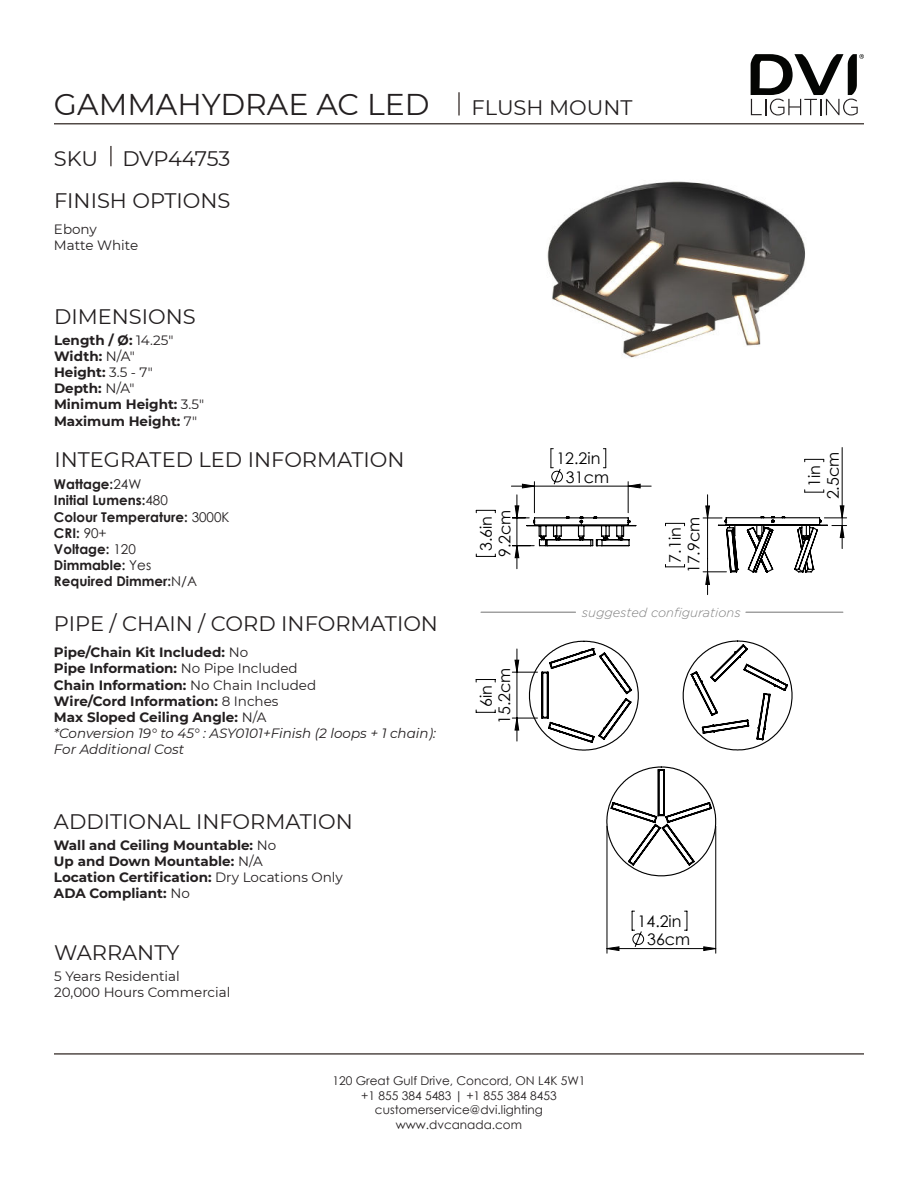
<style>
.page{position:relative;width:918px;height:1188px;background:#fff}
.page>*{position:absolute;margin:0;border:0;box-sizing:border-box;transform-origin:0 0}
.t1{font:30px "Montserrat";color:#231f20}
.t2{font:21px "Montserrat";color:#231f20}
.t3{font:16.05px/18.5px "Century Gothic";color:#000;text-align:center}
.t4{font:700 13.5px/16.2px "Montserrat";color:#231f20}
.t5{font:700 13.5px/16.2px "Century Gothic";color:#231f20}
.t6{font:13.5px/16.2px "Montserrat";color:#231f20}
.t7{font:italic 300 12.75px "Gotham";color:#808080}
.t8{font:12px/14.4px "Century Gothic";color:#231f20;text-align:center}
.s1{font-weight:400}
.s2{font-weight:400;font-style:italic}
</style>
<div class="page">
<svg style="left:751px;top:54px;width:113px;height:61px"></svg>
<hr style="left:54px;top:123px;width:810px;height:1px;background:#524a47">
<hr style="left:54px;top:1053px;width:810px;height:2px;background:#524a47">
<hr style="left:458px;top:92px;width:2px;height:23px;background:#524a47">
<hr style="left:110px;top:146px;width:2px;height:20px;background:#524a47">
<img style="left:547px;top:181px;width:258px;height:177px">
<svg style="left:476px;top:554px;width:20px;height:3px"></svg>
<svg style="left:476px;top:510px;width:20px;height:3px"></svg>
<svg style="left:512px;top:495px;width:125px;height:74px"></svg>
<hr style="left:628px;top:482px;width:1px;height:31px;background:#000">
<hr style="left:534px;top:482px;width:1px;height:31px;background:#000">
<svg style="left:511px;top:448px;width:140px;height:41px"></svg>
<svg style="left:476px;top:710px;width:20px;height:3px"></svg>
<svg style="left:476px;top:679px;width:20px;height:3px"></svg>
<svg style="left:512px;top:640px;width:127px;height:111px"></svg>
<svg style="left:665px;top:564px;width:20px;height:3px"></svg>
<svg style="left:665px;top:523px;width:20px;height:3px"></svg>
<hr style="left:707px;top:559px;width:1px;height:36px;background:#000">
<hr style="left:842px;top:448px;width:1px;height:70px;background:#000">
<svg style="left:804px;top:459px;width:20px;height:3px"></svg>
<svg style="left:703px;top:490px;width:144px;height:95px"></svg>
<svg style="left:682px;top:640px;width:111px;height:111px"></svg>
<hr style="left:607px;top:826px;width:1px;height:127px;background:#000">
<hr style="left:715px;top:826px;width:1px;height:127px;background:#000">
<svg style="left:606px;top:911px;width:111px;height:40px"></svg>
<svg style="left:606px;top:766px;width:111px;height:111px"></svg>
<hr style="left:746px;top:612px;width:97px;height:1px;background:#808080">
<hr style="left:481px;top:612px;width:95px;height:1px;background:#808080">
<h1 class="t1" style="left:54px;top:90px;width:377px">GAMMAHYDRAE AC LED</h1>
<h2 class="t2" style="left:54px;top:149px;width:178px">SKU DVP44753</h2>
<h2 class="t2" style="left:54px;top:192px;width:178px">FINISH OPTIONS</h2>
<p class="t6" style="left:54px;top:221px;width:86px">Ebony<br>Matte White</p>
<h2 class="t2" style="left:54px;top:306px;width:143px">DIMENSIONS</h2>
<p class="t4" style="left:54px;top:332px;width:152px">Length / Ø: <span class="s1">14.25"<br></span>Width: <span class="s1">N/A"<br></span>Height: <span class="s1">3.5 - 7"<br></span>Depth: <span class="s1">N/A"<br></span>Minimum Height: <span class="s1">3.5"<br></span>Maximum Height: <span class="s1">7"</span></p>
<h2 class="t2" style="left:54px;top:450px;width:352px">INTEGRATED LED INFORMATION</h2>
<p class="t5" style="left:54px;top:477px;width:177px">Wattage:<span class="s1">24W<br></span>Initial Lumens:<span class="s1">480<br></span>Colour Temperature: <span class="s1">3000K<br></span>CRI: <span class="s1">90+<br></span>Voltage: <span class="s1">120<br></span>Dimmable: <span class="s1">Yes<br></span>Required Dimmer:<span class="s1">N/A</span></p>
<h2 class="t2" style="left:54px;top:613px;width:386px">PIPE / CHAIN / CORD INFORMATION</h2>
<p class="t4" style="left:54px;top:645px;width:383px">Pipe/Chain Kit Included: <span class="s1">No<br></span>Pipe Information: <span class="s1">No Pipe Included<br></span>Chain Information: <span class="s1">No Chain Included<br></span>Wire/Cord Information: <span class="s1">8 Inches<br></span>Max Sloped Ceiling Angle: <span class="s1">N/A<br></span><span class="s2">*Conversion 19° to 45° : ASY0101+Finish (2 loops + 1 chain):<br>For Additional Cost</span></p>
<h2 class="t2" style="left:54px;top:811px;width:300px">ADDITIONAL INFORMATION</h2>
<p class="t4" style="left:54px;top:837px;width:290px">Wall and Ceiling Mountable: <span class="s1">No<br></span>Up and Down Mountable: <span class="s1">N/A<br></span>Location Certification: <span class="s1">Dry Locations Only<br></span>ADA Compliant: <span class="s1">No</span></p>
<h2 class="t2" style="left:54px;top:945px;width:127px">WARRANTY</h2>
<p class="t6" style="left:54px;top:969px;width:178px">5 Years Residential<br>20,000 Hours Commercial</p>
<h2 class="t2" style="left:472px;top:98px;width:162px">FLUSH MOUNT</h2>
<p class="t3" style="left:477px;top:557px;width:49px;rotate:-90deg">3.6in<br>9.2cm</p>
<p class="t3" style="left:477px;top:724px;width:58px;rotate:-90deg">6in<br>15.2cm</p>
<p class="t3" style="left:556px;top:449px;width:54px">12.2in<br>31cm</p>
<p class="t3" style="left:666px;top:573px;width:58px;rotate:-90deg">7.1in<br>17.9cm</p>
<p class="t7" style="left:582px;top:606px;width:160px">suggested configurations</p>
<p class="t3" style="left:638px;top:912px;width:54px">14.2in<br>36cm</p>
<p class="t8" style="left:332px;top:1075px;width:255px">120 Great Gulf Drive, Concord, ON L4K 5W1 +1 855 384 5483 | +1 855 384 8453 customerservice@dvi.lighting www.dvcanada.com</p>
<p class="t3" style="left:806px;top:499px;width:49px;rotate:-90deg">1in<br>2.5cm</p>
</div>
